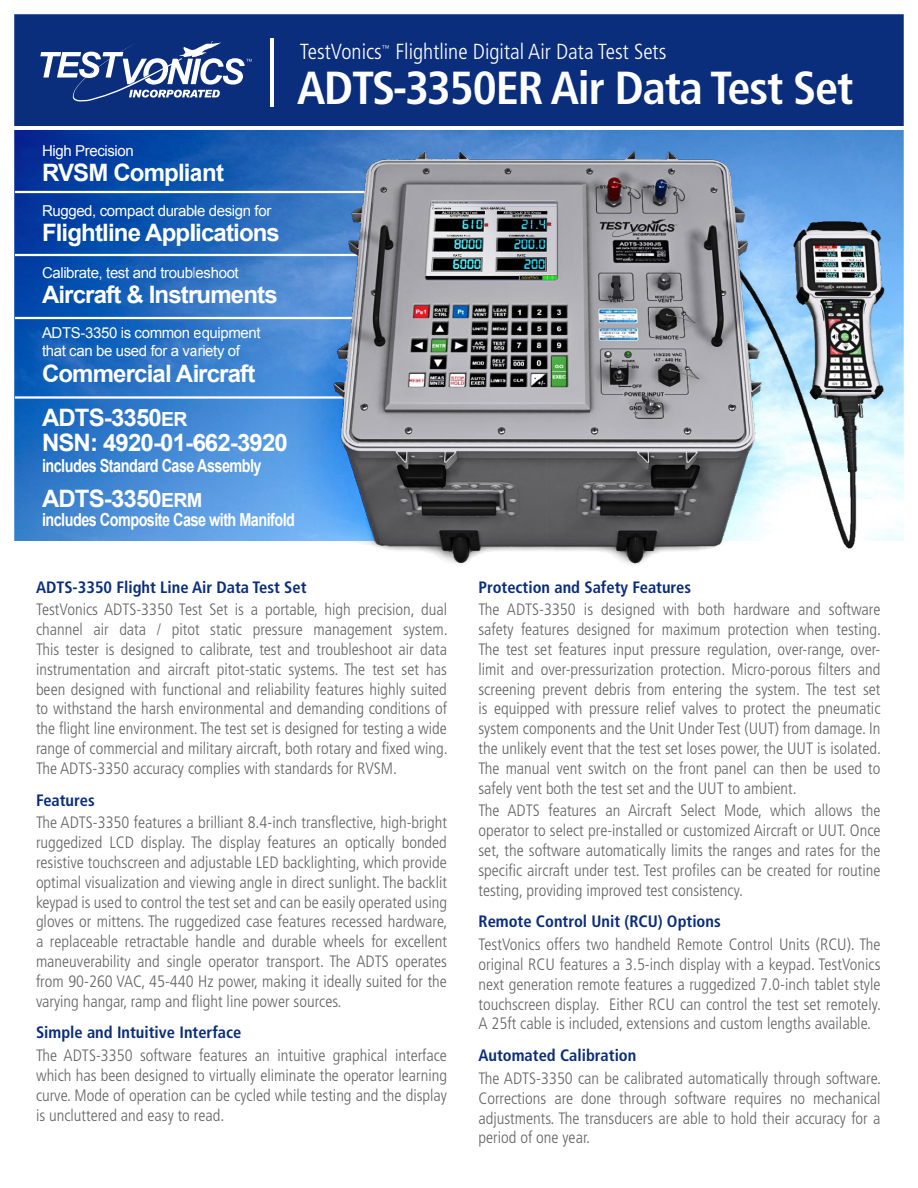
<style>
.page{position:relative;width:918px;height:1188px;background:#fff}
.page>*{position:absolute;margin:0;border:0;box-sizing:border-box;transform-origin:0 0}
.t1{font:700 condensed 46.35px "Frutiger LT Std";letter-spacing:-.025em;color:#fff}
.t2{font:700 24px "Arial";letter-spacing:-.035em;color:#fff}
.t3{font:300 condensed 21.75px "Frutiger LT Std";color:#fff}
.t4{font:700 18px "Arial";letter-spacing:-.035em;color:#fff;scale:.8 1}
.t5{font:300 condensed 16.5px/19.8px "Frutiger LT Std";color:#646464;text-align:justify}
.t6{font:700 condensed 16.5px "Frutiger LT Std";color:#0a2d7c}
.t7{font:15px/18px "Arial";letter-spacing:-.025em;color:#fff}
.t8{font:300 condensed 8.25px "Frutiger LT Std";color:#fff}
.s1{font-size:19.5px}
</style>
<div class="page">
<svg style="left:14px;top:14px;width:890px;height:527px;background:#2555a2"></svg>
<img style="left:195px;top:152px;width:692px;height:413px">
<p class="t3" style="left:300px;top:39px;width:84px">TestVonics</p>
<p class="t8" style="left:382px;top:44px;width:10px">™</p>
<p class="t3" style="left:395px;top:39px;width:272px">Flightline Digital Air Data Test Sets</p>
<p class="t1" style="left:297px;top:61px;width:558px">ADTS-3350ER Air Data Test Set</p>
<p class="t7" style="left:42px;top:141px;width:93px">High Precision</p>
<p class="t2" style="left:42px;top:157px;width:183px">RVSM Compliant</p>
<p class="t7" style="left:42px;top:201px;width:231px">Rugged, compact durable design for</p>
<p class="t2" style="left:42px;top:217px;width:240px">Flightline Applications</p>
<p class="t7" style="left:42px;top:263px;width:198px">Calibrate, test and troubleshoot</p>
<p class="t2" style="left:42px;top:279px;width:237px">Aircraft &amp; Instruments</p>
<p class="t7" style="left:42px;top:324px;width:220px">ADTS-3350 is common equipment that can be used for a variety of</p>
<p class="t2" style="left:42px;top:357px;width:215px">Commercial Aircraft</p>
<p class="t2" style="left:42px;top:402px;width:147px">ADTS-3350<span class="s1">ER</span></p>
<p class="t2" style="left:42px;top:427px;width:247px">NSN: 4920-01-662-3920</p>
<p class="t4" style="left:42px;top:454px;width:276px">includes Standard Case Assembly</p>
<p class="t2" style="left:42px;top:483px;width:163px">ADTS-3350<span class="s1">ERM</span></p>
<p class="t4" style="left:42px;top:508px;width:318px">includes Composite Case with Manifold</p>
<p class="t6" style="left:36px;top:577px;width:272px">ADTS-3350 Flight Line Air Data Test Set</p>
<p class="t5" style="left:36px;top:600px;width:413px">TestVonics ADTS-3350 Test Set is a portable, high precision, dual channel air data / pitot static pressure management system.<br>This tester is designed to calibrate, test and troubleshoot air data instrumentation and aircraft pitot-static systems. The test set has been designed with functional and reliability features highly suited to withstand the harsh environmental and demanding conditions of the flight line environment. The test set is designed for testing a wide range of commercial and military aircraft, both rotary and fixed wing.<br>The ADTS-3350 accuracy complies with standards for RVSM.</p>
<p class="t6" style="left:36px;top:790px;width:60px">Features</p>
<p class="t5" style="left:36px;top:813px;width:413px">The ADTS-3350 features a brilliant 8.4-inch transflective, high-bright ruggedized LCD display. The display features an optically bonded resistive touchscreen and adjustable LED backlighting, which provide optimal visualization and viewing angle in direct sunlight. The backlit keypad is used to control the test set and can be easily operated using gloves or mittens. The ruggedized case features recessed hardware, a replaceable retractable handle and durable wheels for excellent maneuverability and single operator transport. The ADTS operates from 90-260 VAC, 45-440 Hz power, making it ideally suited for the varying hangar, ramp and flight line power sources.</p>
<p class="t6" style="left:36px;top:1023px;width:207px">Simple and Intuitive Interface</p>
<p class="t5" style="left:36px;top:1046px;width:413px">The ADTS-3350 software features an intuitive graphical interface which has been designed to virtually eliminate the operator learning curve. Mode of operation can be cycled while testing and the display is uncluttered and easy to read.</p>
<p class="t6" style="left:478px;top:577px;width:214px">Protection and Safety Features</p>
<p class="t5" style="left:478px;top:600px;width:404px">The ADTS-3350 is designed with both hardware and software safety features designed for maximum protection when testing.<br>The test set features input pressure regulation, over-range, over&shy;limit and over-pressurization protection. Micro-porous filters and screening prevent debris from entering the system. The test set is equipped with pressure relief valves to protect the pneumatic system components and the Unit Under Test (UUT) from damage. In the unlikely event that the test set loses power, the UUT is isolated.<br>The manual vent switch on the front panel can then be used to safely vent both the test set and the UUT to ambient.</p>
<p class="t5" style="left:478px;top:801px;width:404px">The ADTS features an Aircraft Select Mode, which allows the operator to select pre-installed or customized Aircraft or UUT. Once set, the software automatically limits the ranges and rates for the specific aircraft under test. Test profiles can be created for routine testing, providing improved test consistency.</p>
<p class="t6" style="left:478px;top:912px;width:244px">Remote Control Unit (RCU) Options</p>
<p class="t5" style="left:478px;top:935px;width:404px">TestVonics offers two handheld Remote Control Units (RCU). The original RCU features a 3.5-inch display with a keypad. TestVonics next generation remote features a ruggedized 7.0-inch tablet style touchscreen display. Either RCU can control the test set remotely.<br>A 25ft cable is included, extensions and custom lengths available.</p>
<p class="t6" style="left:478px;top:1046px;width:159px">Automated Calibration</p>
<p class="t5" style="left:478px;top:1069px;width:404px">The ADTS-3350 can be calibrated automatically through software.<br>Corrections are done through software requires no mechanical adjustments. The transducers are able to hold their accuracy for a period of one year.</p>
</div>
